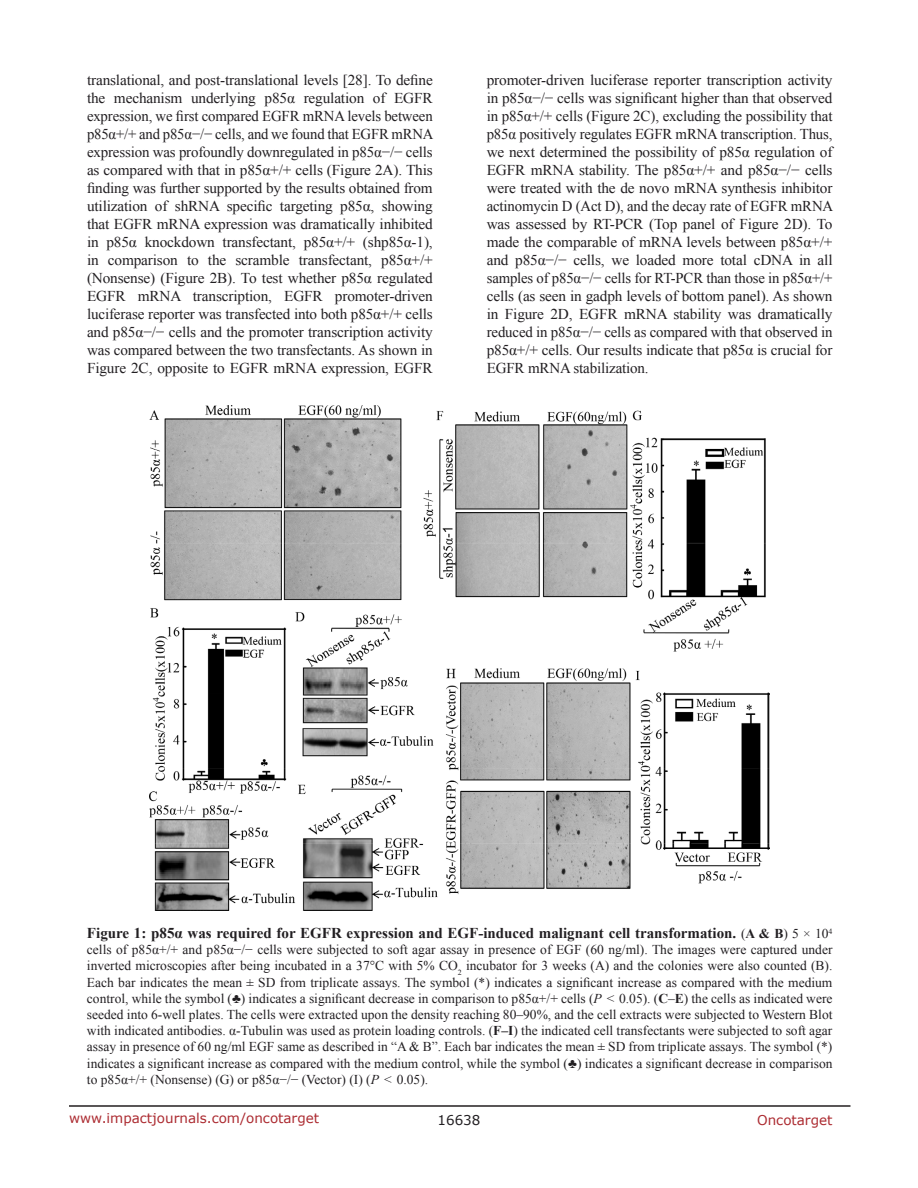
<style>
.page{position:relative;width:918px;height:1188px;background:#fff}
.page>*{position:absolute;margin:0;border:0;box-sizing:border-box;transform-origin:0 0}
.BodyText{font:15px/18px "Times New Roman";letter-spacing:-.01em;color:#221f22;text-align:justify}
.FigureText{font:700 15px "Times New Roman";color:#221f22}
.FigureText-2{font:13.5px/16.2px "Times New Roman";color:#221f22;text-align:justify}
.t1{font:13.5px "Verdana";color:#ac2b31}
.t2{font:13.5px "Verdana";color:#221f22}
.s1{font-weight:400;font-size:13.5px}
.s2{font-size:13.5px}
.s3{font-style:italic}
.s4{font-weight:700}
</style>
<div class="page">
<hr style="left:69px;top:1105px;width:781px;height:2px;background:#231f20">
<img style="left:150px;top:405px;width:620px;height:505px">
<p class="BodyText" style="left:87px;top:71px;width:348px">translational, and post-translational levels [28]. To define the mechanism underlying p85α regulation of EGFR expression, we first compared EGFR mRNA levels between p85α+/+ and p85α−/− cells, and we found that EGFR mRNA expression was profoundly downregulated in p85α−/− cells as compared with that in p85α+/+ cells (Figure 2A). This finding was further supported by the results obtained from utilization of shRNA specific targeting p85α, showing that EGFR mRNA expression was dramatically inhibited in p85α knockdown transfectant, p85α+/+ (shp85α-1), in comparison to the scramble transfectant, p85α+/+ (Nonsense) (Figure 2B). To test whether p85α regulated EGFR mRNA transcription, EGFR promoter-driven luciferase reporter was transfected into both p85α+/+ cells and p85α−/− cells and the promoter transcription activity was compared between the two transfectants. As shown in Figure 2C, opposite to EGFR mRNA expression, EGFR</p>
<p class="BodyText" style="left:487px;top:71px;width:348px">promoter-driven luciferase reporter transcription activity in p85α−/− cells was significant higher than that observed in p85α+/+ cells (Figure 2C), excluding the possibility that p85α positively regulates EGFR mRNA transcription. Thus, we next determined the possibility of p85α regulation of EGFR mRNA stability. The p85α+/+ and p85α−/− cells were treated with the de novo mRNA synthesis inhibitor actinomycin D (Act D), and the decay rate of EGFR mRNA was assessed by RT-PCR (Top panel of Figure 2D). To made the comparable of mRNA levels between p85α+/+ and p85α−/− cells, we loaded more total cDNA in all samples of p85α−/− cells for RT-PCR than those in p85α+/+ cells (as seen in gadph levels of bottom panel). As shown in Figure 2D, EGFR mRNA stability was dramatically reduced in p85α−/− cells as compared with that observed in p85α+/+ cells. Our results indicate that p85α is crucial for EGFR mRNA stabilization.</p>
<p class="FigureText" style="left:87px;top:923px;width:747px">Figure 1: p85α was required for EGFR expression and EGF-induced malignant cell transformation. <span class="s1">(</span><span class="s2">A &amp; B</span><span class="s1">) 5 × 10</span><sup>4</sup></p>
<p class="FigureText-2" style="left:87px;top:941px;width:747px">cells of p85α+/+ and p85α−/− cells were subjected to soft agar assay in presence of EGF (60 ng/ml). The images were captured under inverted microscopies after being incubated in a 37°C with 5% CO<sub>2</sub> incubator for 3 weeks (A) and the colonies were also counted (B).<br>Each bar indicates the mean ± SD from triplicate assays. The symbol (*) indicates a significant increase as compared with the medium control, while the symbol (♣) indicates a significant decrease in comparison to p85α+/+ cells (<span class="s3">P</span> &lt; 0.05). (<span class="s4">C</span>–<span class="s4">E</span>) the cells as indicated were seeded into 6-well plates. The cells were extracted upon the density reaching 80–90%, and the cell extracts were subjected to Western Blot with indicated antibodies. α-Tubulin was used as protein loading controls. (<span class="s4">F–I</span>) the indicated cell transfectants were subjected to soft agar assay in presence of 60 ng/ml EGF same as described in “A &amp; B”. Each bar indicates the mean ± SD from triplicate assays. The symbol (*) indicates a significant increase as compared with the medium control, while the symbol (♣) indicates a significant decrease in comparison to p85α+/+ (Nonsense) (G) or p85α−/− (Vector) (I) (<span class="s3">P</span> &lt; 0.05).</p>
<p class="t1" style="left:69px;top:1109px;width:252px">www.impactjournals.com/oncotarget</p>
<p class="t2" style="left:438px;top:1111px;width:44px">16638</p>
<p class="t1" style="left:757px;top:1111px;width:77px">Oncotarget</p>
</div>
